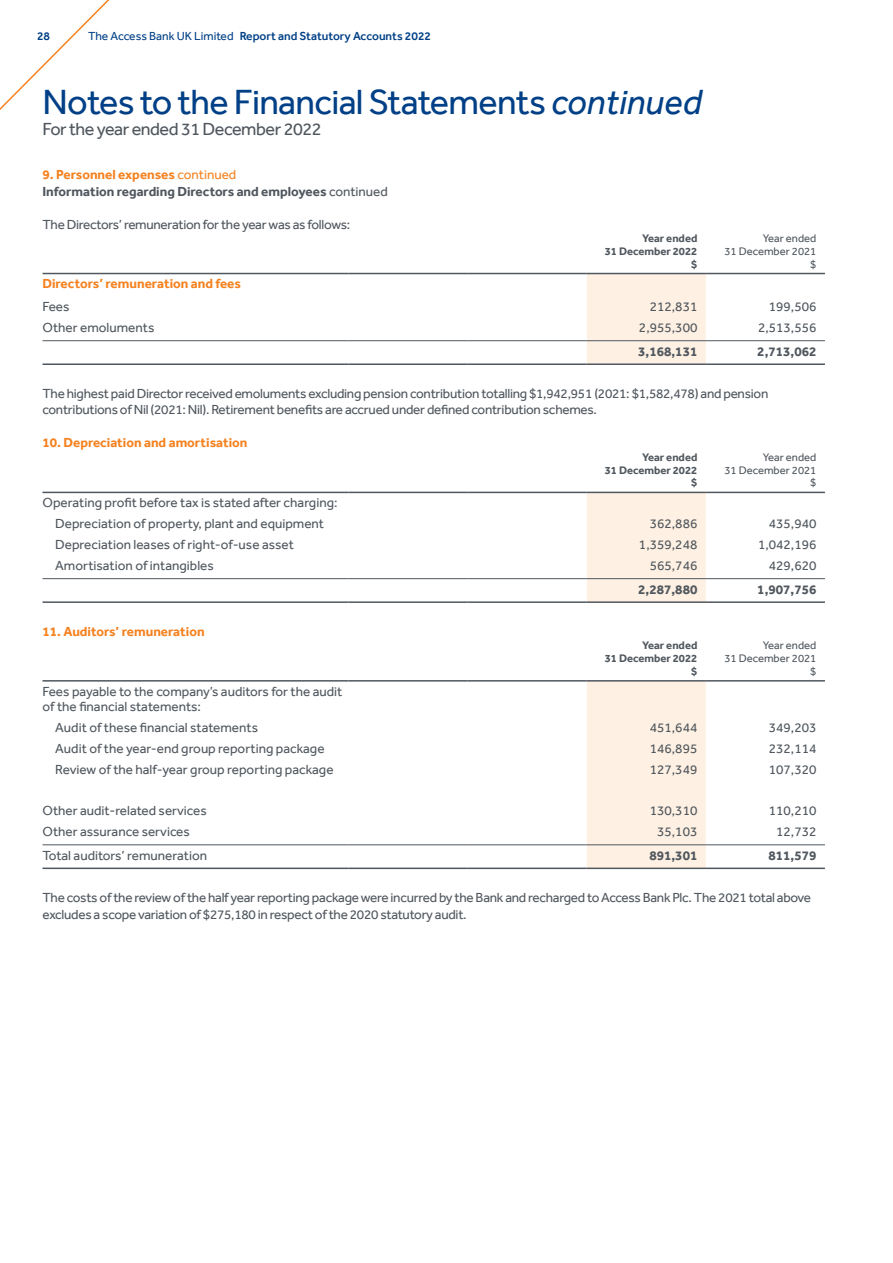
<style>
.page{position:relative;width:893px;height:1263px;background:#fff}
.page>*{position:absolute;margin:0;border:0;box-sizing:border-box;transform-origin:0 0}
.t1{font:36px "Effra";letter-spacing:-.02em;color:#014086}
.t2{font:18px "Effra";letter-spacing:-.025em;color:#50575e}
.t3{font:13.5px/16.5px "Effra";letter-spacing:-.015em;color:#50575e}
.t4{font:700 13.5px/16.5px "Effra";color:#50575e}
.t5{font:700 13.5px "Effra";color:#f58220}
.t6{font:500 12px "Effra";color:#014086}
.t7{font:700 11.25px/12.8px "Effra";color:#50575e;text-align:right}
.t8{font:11.25px/12.8px "Effra";color:#50575e;text-align:right}
.s1{font-weight:400}
.s2{font-style:italic}
.s3{color:#f58220}
.s4{font-weight:400;color:#f58220}
</style>
<div class="page">
<div style="left:587px;top:274px;width:119px;height:89px;background:#fef0e2"></div>
<hr style="left:43px;top:340px;width:306px;height:1px;background:#50575e">
<hr style="left:349px;top:340px;width:119px;height:1px;background:#50575e">
<hr style="left:468px;top:340px;width:119px;height:1px;background:#50575e">
<hr style="left:587px;top:340px;width:119px;height:1px;background:#50575e">
<hr style="left:706px;top:340px;width:119px;height:1px;background:#50575e">
<hr style="left:43px;top:363px;width:306px;height:2px;background:#50575e">
<hr style="left:349px;top:363px;width:119px;height:2px;background:#50575e">
<hr style="left:468px;top:363px;width:119px;height:2px;background:#50575e">
<hr style="left:587px;top:363px;width:119px;height:2px;background:#50575e">
<hr style="left:706px;top:363px;width:119px;height:2px;background:#50575e">
<hr style="left:43px;top:273px;width:306px;height:1px;background:#50575e">
<hr style="left:349px;top:273px;width:119px;height:1px;background:#50575e">
<hr style="left:468px;top:273px;width:119px;height:1px;background:#50575e">
<hr style="left:587px;top:273px;width:119px;height:1px;background:#50575e">
<hr style="left:706px;top:273px;width:119px;height:1px;background:#50575e">
<div style="left:587px;top:493px;width:119px;height:108px;background:#fef0e2"></div>
<hr style="left:43px;top:492px;width:306px;height:1px;background:#50575e">
<hr style="left:349px;top:492px;width:119px;height:1px;background:#50575e">
<hr style="left:468px;top:492px;width:119px;height:1px;background:#50575e">
<hr style="left:43px;top:601px;width:306px;height:2px;background:#50575e">
<hr style="left:349px;top:601px;width:119px;height:2px;background:#50575e">
<hr style="left:468px;top:601px;width:119px;height:2px;background:#50575e">
<hr style="left:587px;top:601px;width:119px;height:2px;background:#50575e">
<hr style="left:706px;top:601px;width:119px;height:2px;background:#50575e">
<hr style="left:587px;top:492px;width:119px;height:1px;background:#50575e">
<hr style="left:706px;top:492px;width:119px;height:1px;background:#50575e">
<hr style="left:43px;top:578px;width:306px;height:1px;background:#50575e">
<hr style="left:349px;top:578px;width:119px;height:1px;background:#50575e">
<hr style="left:468px;top:578px;width:119px;height:1px;background:#50575e">
<hr style="left:587px;top:578px;width:119px;height:1px;background:#50575e">
<hr style="left:706px;top:578px;width:119px;height:1px;background:#50575e">
<div style="left:587px;top:682px;width:119px;height:185px;background:#fef0e2"></div>
<hr style="left:587px;top:680px;width:119px;height:2px;background:#50575e">
<hr style="left:706px;top:680px;width:119px;height:2px;background:#50575e">
<hr style="left:43px;top:680px;width:306px;height:2px;background:#50575e">
<hr style="left:349px;top:680px;width:119px;height:2px;background:#50575e">
<hr style="left:468px;top:680px;width:119px;height:2px;background:#50575e">
<hr style="left:43px;top:844px;width:306px;height:1px;background:#50575e">
<hr style="left:349px;top:844px;width:119px;height:1px;background:#50575e">
<hr style="left:468px;top:844px;width:119px;height:1px;background:#50575e">
<hr style="left:587px;top:844px;width:119px;height:1px;background:#50575e">
<hr style="left:706px;top:844px;width:119px;height:1px;background:#50575e">
<hr style="left:43px;top:867px;width:306px;height:2px;background:#50575e">
<hr style="left:349px;top:867px;width:119px;height:2px;background:#50575e">
<hr style="left:468px;top:867px;width:119px;height:2px;background:#50575e">
<hr style="left:587px;top:867px;width:119px;height:2px;background:#50575e">
<hr style="left:706px;top:867px;width:119px;height:2px;background:#50575e">
<p class="t6" style="left:37px;top:29px;width:15px">28</p>
<p class="t6" style="left:88px;top:29px;width:345px"><span class="s1">The Access Bank UK Limited</span> Report and Statutory Accounts 2022</p>
<h1 class="t1" style="left:43px;top:80px;width:661px">Notes to the Financial Statements <span class="s2">continued</span></h1>
<h2 class="t2" style="left:43px;top:119px;width:281px">For the year ended 31 December 2022</h2>
<p class="t4" style="left:43px;top:166px;width:347px"><span class="s3">9. Personnel expenses</span> <span class="s4">continued<br></span>Information regarding Directors and employees <span class="s1">continued</span></p>
<p class="t3" style="left:43px;top:216px;width:309px">The Directors’ remuneration for the year was as follows:</p>
<p class="t7" style="left:605px;top:232px;width:94px">Year ended<br>31 December 2022 $</p>
<p class="t8" style="left:724px;top:232px;width:93px">Year ended<br>31 December 2021 $</p>
<p class="t5" style="left:43px;top:276px;width:200px">Directors’ remuneration and fees</p>
<p class="t3" style="left:43px;top:298px;width:29px">Fees</p>
<p class="t3" style="left:650px;top:298px;width:49px">212,831</p>
<p class="t3" style="left:769px;top:298px;width:49px">199,506</p>
<p class="t3" style="left:43px;top:319px;width:113px">Other emoluments</p>
<p class="t3" style="left:639px;top:319px;width:60px">2,955,300</p>
<p class="t3" style="left:758px;top:319px;width:60px">2,513,556</p>
<p class="t4" style="left:638px;top:343px;width:61px">3,168,131</p>
<p class="t4" style="left:757px;top:343px;width:61px">2,713,062</p>
<p class="t3" style="left:43px;top:385px;width:727px">The highest paid Director received emoluments excluding pension contribution totalling $1,942,951 (2021: $1,582,478) and pension contributions of Nil (2021: Nil). Retirement benefits are accrued under defined contribution schemes.</p>
<p class="t5" style="left:43px;top:435px;width:206px">10. Depreciation and amortisation</p>
<p class="t7" style="left:605px;top:451px;width:94px">Year ended<br>31 December 2022 $</p>
<p class="t8" style="left:724px;top:451px;width:93px">Year ended<br>31 December 2021 $</p>
<p class="t3" style="left:43px;top:492px;width:296px;line-height:20.9px;text-align:center">Operating profit before tax is stated after charging:<br>Depreciation of property, plant and equipment</p>
<p class="t3" style="left:650px;top:515px;width:49px">362,886</p>
<p class="t3" style="left:769px;top:515px;width:49px">435,940</p>
<p class="t3" style="left:55px;top:536px;width:240px">Depreciation leases of right-of-use asset</p>
<p class="t3" style="left:639px;top:536px;width:60px">1,359,248</p>
<p class="t3" style="left:758px;top:536px;width:60px">1,042,196</p>
<p class="t3" style="left:55px;top:557px;width:160px">Amortisation of intangibles</p>
<p class="t3" style="left:650px;top:557px;width:49px">565,746</p>
<p class="t3" style="left:769px;top:557px;width:49px">429,620</p>
<p class="t4" style="left:638px;top:581px;width:61px">2,287,880</p>
<p class="t4" style="left:757px;top:581px;width:61px">1,907,756</p>
<p class="t5" style="left:43px;top:623px;width:164px">11. Auditors’ remuneration</p>
<p class="t7" style="left:605px;top:639px;width:94px">Year ended<br>31 December 2022 $</p>
<p class="t8" style="left:724px;top:639px;width:93px">Year ended<br>31 December 2021 $</p>
<p class="t3" style="left:43px;top:684px;width:301px;line-height:15px">Fees payable to the company’s auditors for the audit of the financial statements:</p>
<p class="t3" style="left:55px;top:719px;width:204px">Audit of these financial statements</p>
<p class="t3" style="left:650px;top:719px;width:49px">451,644</p>
<p class="t3" style="left:769px;top:719px;width:49px">349,203</p>
<p class="t3" style="left:55px;top:740px;width:271px">Audit of the year-end group reporting package</p>
<p class="t3" style="left:650px;top:740px;width:49px">146,895</p>
<p class="t3" style="left:769px;top:740px;width:49px">232,114</p>
<p class="t3" style="left:55px;top:761px;width:280px">Review of the half-year group reporting package</p>
<p class="t3" style="left:650px;top:761px;width:49px">127,349</p>
<p class="t3" style="left:769px;top:761px;width:49px">107,320</p>
<p class="t3" style="left:43px;top:802px;width:166px">Other audit-related services</p>
<p class="t3" style="left:650px;top:802px;width:49px">130,310</p>
<p class="t3" style="left:769px;top:802px;width:49px">110,210</p>
<p class="t3" style="left:43px;top:823px;width:149px">Other assurance services</p>
<p class="t3" style="left:657px;top:823px;width:42px">35,103</p>
<p class="t3" style="left:776px;top:823px;width:42px">12,732</p>
<p class="t3" style="left:43px;top:847px;width:166px">Total auditors’ remuneration</p>
<p class="t4" style="left:649px;top:847px;width:49px">891,301</p>
<p class="t4" style="left:768px;top:847px;width:49px">811,579</p>
<p class="t3" style="left:43px;top:889px;width:770px">The costs of the review of the half year reporting package were incurred by the Bank and recharged to Access Bank Plc. The 2021 total above excludes a scope variation of $275,180 in respect of the 2020 statutory audit.</p>
</div>
